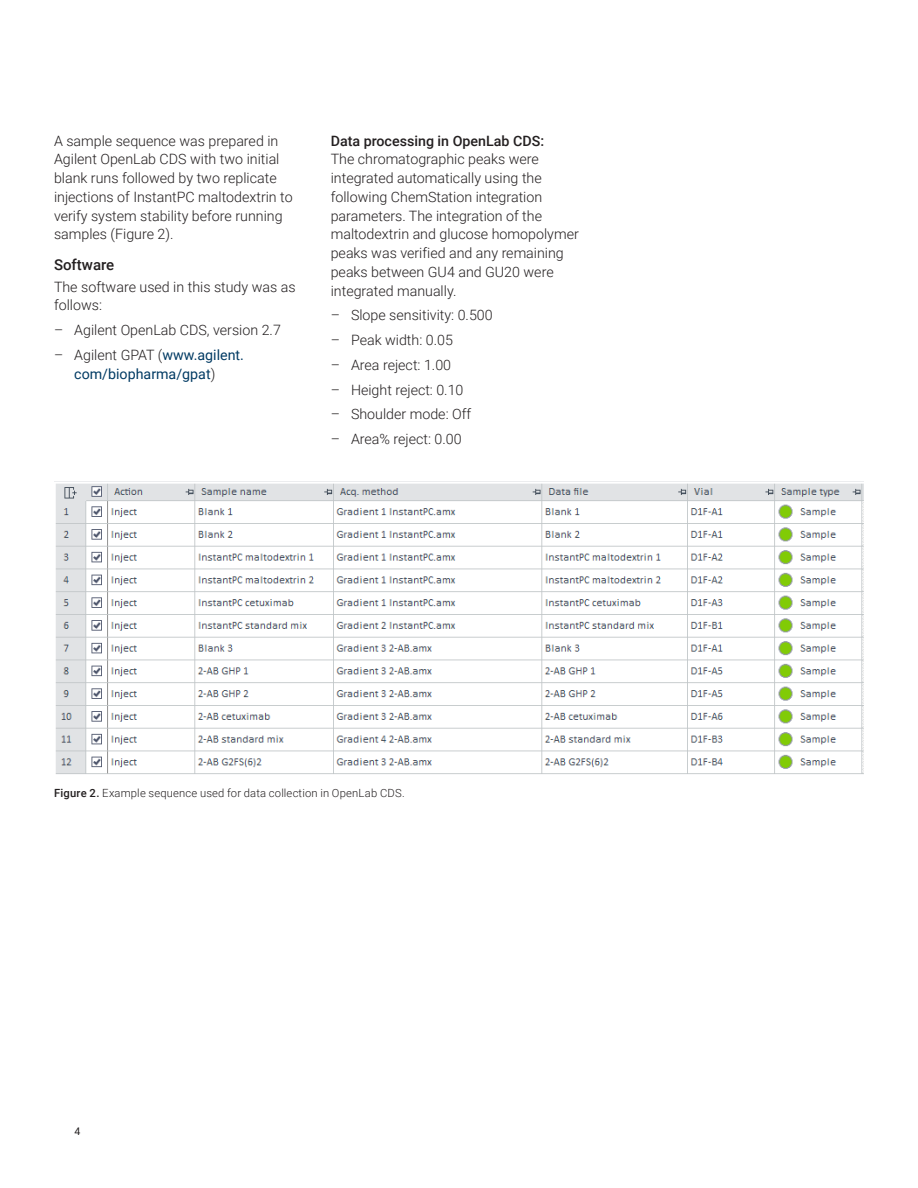
<style>
.page{position:relative;width:918px;height:1188px;background:#fff}
.page>*{position:absolute;margin:0;border:0;box-sizing:border-box;transform-origin:0 0}
.Header_2{font:500 15px "Roboto";color:#231f20}
.Text{font:300 14.25px/18.8px "Roboto";color:#231f20}
.t1{font:14.25px/18.8px "Roboto";color:#003a63;text-align:center}
.t2{font:300 11.25px "Roboto";letter-spacing:.015em;color:#231f20}
.t3{font:10.5px "Roboto";color:#231f20}
.s1{font-weight:300;color:#231f20}
.s2{font-weight:500}
</style>
<div class="page">
<img style="left:55px;top:483px;width:809px;height:291px">
<p class="Text" style="left:54px;top:131px;width:240px">A sample sequence was prepared in Agilent OpenLab CDS with two initial blank runs followed by two replicate injections of InstantPC maltodextrin to verify system stability before running samples (Figure 2).</p>
<p class="Header_2" style="left:54px;top:254px;width:62px">Software</p>
<p class="Text" style="left:54px;top:277px;width:243px">The software used in this study was as follows:</p>
<p class="Text" style="left:54px;top:320px;width:228px">– Agilent OpenLab CDS, version 2.7</p>
<p class="t1" style="left:54px;top:345px;width:191px"><span class="s1">– Agilent GPAT (</span>www.agilent. com/biopharma/gpat<span class="s1">)</span></p>
<p class="Text" style="left:331px;top:131px;width:250px"><span class="s2">Data processing in OpenLab CDS:<br></span>The chromatographic peaks were integrated automatically using the following ChemStation integration parameters. The integration of the maltodextrin and glucose homopolymer peaks was verified and any remaining peaks between GU4 and GU20 were integrated manually.</p>
<p class="Text" style="left:331px;top:305px;width:163px">– Slope sensitivity: 0.500</p>
<p class="Text" style="left:331px;top:330px;width:124px">– Peak width: 0.05</p>
<p class="Text" style="left:331px;top:355px;width:122px">– Area reject: 1.00</p>
<p class="Text" style="left:331px;top:380px;width:134px">– Height reject: 0.10</p>
<p class="Text" style="left:331px;top:404px;width:142px">– Shoulder mode: Off</p>
<p class="Text" style="left:331px;top:429px;width:132px">– Area% reject: 0.00</p>
<p class="t2" style="left:54px;top:785px;width:352px"><span class="s2">Figure 2.</span> Example sequence used for data collection in OpenLab CDS.</p>
<p class="t3" style="left:75px;top:1124px;width:7px">4</p>
</div>
